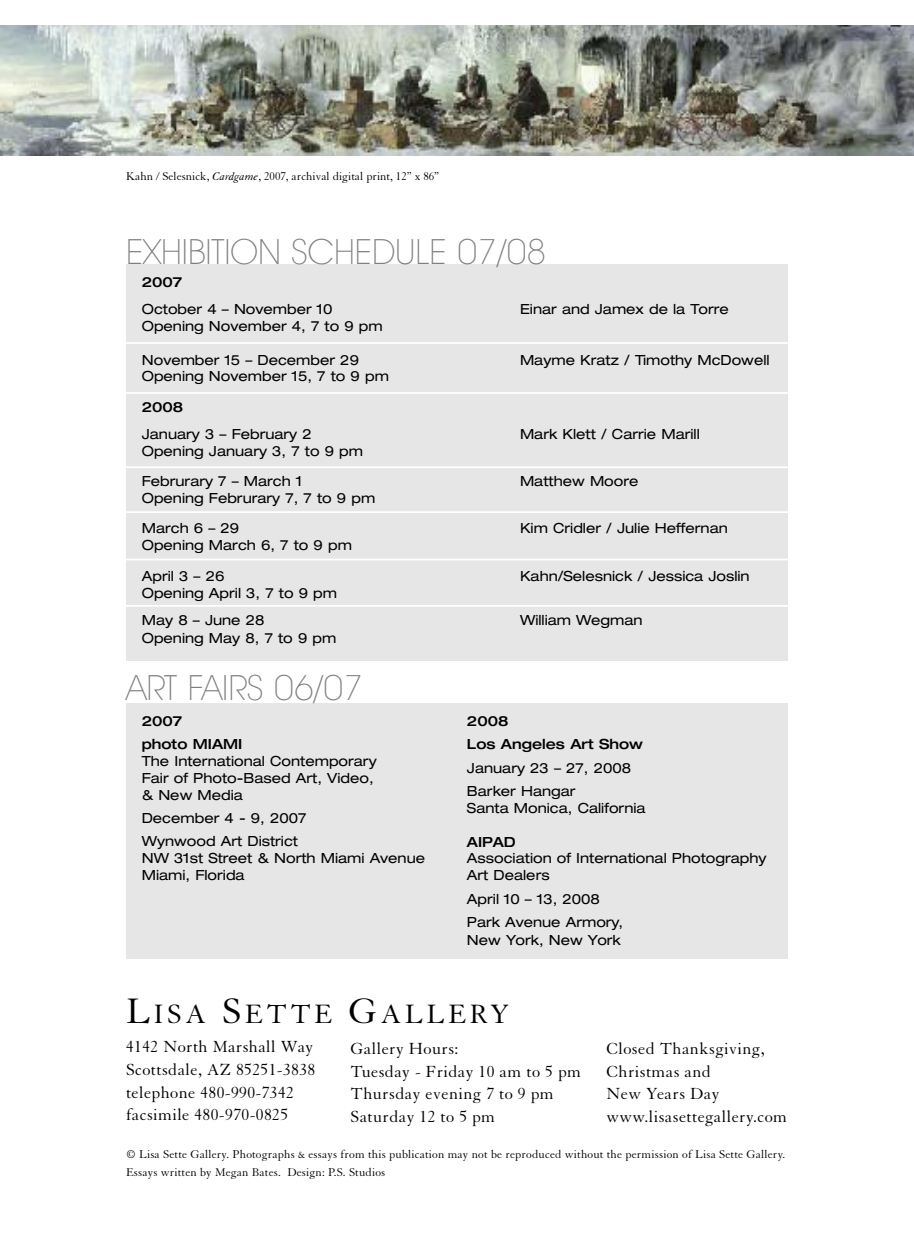
<style>
.page{position:relative;width:914px;height:1260px;background:#fff}
.page>*{position:absolute;margin:0;border:0;box-sizing:border-box;transform-origin:0 0}
.t1{font:200 35px "Avant Garde IT Cby BT";color:#808080}
.t2{font:28.88px "Granjon SC";letter-spacing:.12em;color:#000}
.t3{font:17.5px/22.8px "Granjon";letter-spacing:.02em;color:#000}
.t4{font:expanded 14px/16.8px "Helvetica Neue";color:#000}
.t5{font:500 expanded 14px/23.6px "Helvetica Neue";color:#000}
.t6{font:12.25px/17.5px "Granjon";letter-spacing:.015em;color:#000}
.s1{font-style:italic}
.s2{font-size:38.5px}
</style>
<div class="page">
<div style="left:126px;top:264px;width:662px;height:397px;background:#e6e6e6"></div>
<hr style="left:36px;top:342px;width:847px;height:2px;background:#fff">
<hr style="left:35px;top:392px;width:847px;height:2px;background:#fff">
<hr style="left:36px;top:466px;width:847px;height:2px;background:#fff">
<hr style="left:32px;top:511px;width:847px;height:2px;background:#fff">
<hr style="left:30px;top:559px;width:847px;height:1px;background:#fff">
<div style="left:126px;top:703px;width:662px;height:256px;background:#e6e6e6"></div>
<img style="left:0;top:26px;width:914px;height:130px">
<hr style="left:31px;top:605px;width:847px;height:2px;background:#fff">
<p class="t6" style="left:126px;top:168px;width:315px">Kahn / Selesnick, <span class="s1">Cardgame</span>, 2007, archival digital print, 12” x 86”</p>
<h1 class="t1" style="left:126px;top:239px;width:422px">EXHIBITION SCHEDULE 07/08</h1>
<p class="t5" style="left:142px;top:271px;width:42px">2007</p>
<p class="t4" style="left:142px;top:302px;width:192px">October 4 – November 10</p>
<p class="t4" style="left:520px;top:302px;width:210px">Einar and Jamex de la Torre</p>
<p class="t4" style="left:142px;top:319px;width:242px">Opening November 4, 7 to 9 pm</p>
<p class="t4" style="left:142px;top:353px;width:219px">November 15 – December 29</p>
<p class="t4" style="left:520px;top:353px;width:251px">Mayme Kratz / Timothy McDowell</p>
<p class="t4" style="left:142px;top:369px;width:249px">Opening November 15, 7 to 9 pm</p>
<p class="t5" style="left:142px;top:397px;width:43px">2008</p>
<p class="t4" style="left:142px;top:427px;width:171px">January 3 – February 2</p>
<p class="t4" style="left:520px;top:427px;width:181px">Mark Klett / Carrie Marill</p>
<p class="t4" style="left:142px;top:437px;width:223px;line-height:30.4px">Opening January 3, 7 to 9 pm<br>Februrary 7 – March 1</p>
<p class="t4" style="left:520px;top:474px;width:120px">Matthew Moore</p>
<p class="t4" style="left:142px;top:484px;width:235px;line-height:30.4px">Opening Februrary 7, 7 to 9 pm<br>March 6 – 29</p>
<p class="t4" style="left:142px;top:531px;width:212px;line-height:30.4px">Opening March 6, 7 to 9 pm<br>April 3 – 26</p>
<p class="t4" style="left:142px;top:581px;width:197px;line-height:26.9px">Opening April 3, 7 to 9 pm<br>May 8 – June 28</p>
<p class="t4" style="left:142px;top:631px;width:196px">Opening May 8, 7 to 9 pm</p>
<h1 class="t1" style="left:126px;top:675px;width:238px">ART FAIRS 06/07</h1>
<p class="t5" style="left:142px;top:710px;width:102px">2007<br>photo MIAMI</p>
<p class="t4" style="left:142px;top:754px;width:236px">The International Contemporary<br>Fair of Photo-Based Art, Video, &amp; New Media</p>
<p class="t4" style="left:142px;top:808px;width:166px;line-height:23.4px">December 4 - 9, 2007<br>Wynwood Art District</p>
<p class="t4" style="left:142px;top:851px;width:285px">NW 31st Street &amp; North Miami Avenue<br>Miami, Florida</p>
<p class="t4" style="left:520px;top:521px;width:209px">Kim Cridler / Julie Heffernan</p>
<p class="t4" style="left:520px;top:569px;width:231px">Kahn/Selesnick / Jessica Joslin</p>
<p class="t4" style="left:520px;top:613px;width:124px">William Wegman</p>
<p class="t5" style="left:467px;top:710px;width:177px">2008<br>Los Angeles Art Show</p>
<p class="t4" style="left:467px;top:757px;width:166px;line-height:23.4px">January 23 – 27, 2008<br>Barker Hangar</p>
<p class="t4" style="left:467px;top:801px;width:180px">Santa Monica, California</p>
<p class="t5" style="left:467px;top:831px;width:50px">AIPAD</p>
<p class="t4" style="left:467px;top:851px;width:301px">Association of International Photography<br>Art Dealers</p>
<p class="t4" style="left:467px;top:888px;width:158px;line-height:23.4px">April 10 – 13, 2008<br>Park Avenue Armory,</p>
<p class="t4" style="left:467px;top:933px;width:155px">New York, New York</p>
<h2 class="t2" style="left:126px;top:1003px;width:385px"><span class="s2">L</span>ISA <span class="s2">S</span>ETTE <span class="s2">G</span>ALLERY</h2>
<p class="t3" style="left:126px;top:1037px;width:191px">4142 North Marshall Way<br>Scottsdale, AZ 85251-3838 telephone 480-990-7342 facsimile 480-970-0825</p>
<p class="t3" style="left:350px;top:1039px;width:232px">Gallery Hours:<br>Tuesday - Friday 10 am to 5 pm<br>Thursday evening 7 to 9 pm<br>Saturday 12 to 5 pm</p>
<p class="t3" style="left:606px;top:1039px;width:182px">Closed Thanksgiving,<br>Christmas and<br>New Years Day www.lisasettegallery.com</p>
<p class="t6" style="left:126px;top:1147px;width:660px">© Lisa Sette Gallery. Photographs &amp; essays from this publication may not be reproduced without the permission of Lisa Sette Gallery.<br>Essays written by Megan Bates. Design: P.S. Studios</p>
</div>
